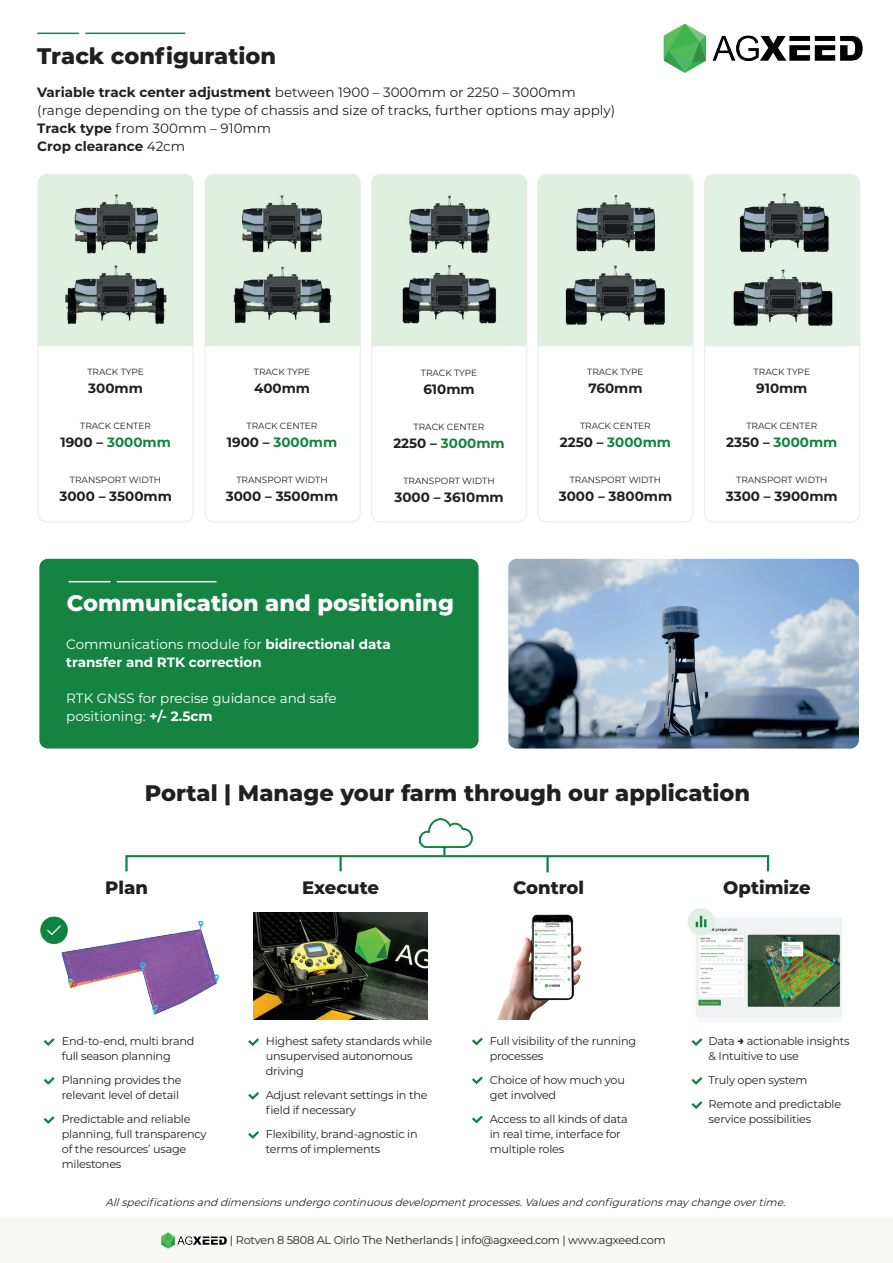
<style>
.page{position:relative;width:893px;height:1263px;background:#fff}
.page>*{position:absolute;margin:0;border:0;box-sizing:border-box;transform-origin:0 0}
.t1{font:800 22.5px "Montserrat";color:#231f20}
.t2{font:800 22.5px "Montserrat";color:#fff}
.t3{font:800 18px "Montserrat";color:#231f20}
.t4{font:13.5px/18px "Montserrat";color:#231f20}
.t5{font:700 13.5px "Montserrat";color:#231f20}
.t6{font:700 13.5px/18px "Montserrat";color:#fff}
.t7{font:700 13.5px "Montserrat";color:#148340}
.t8{font:13.5px/18px "Montserrat";color:#fff}
.t9{font:11.25px/15px "Montserrat";letter-spacing:-.02em;color:#231f20}
.t10{font:italic 10.5px "Montserrat";color:#231f20}
.t11{font:9px "Montserrat";color:#231f20}
.s1{font-weight:700}
.s2{color:#231f20}
.s3{font-weight:400}
.s4{font-weight:800}
</style>
<div class="page">
<img style="left:663px;top:23px;width:200px;height:50px">
<img style="left:38px;top:174px;width:154px;height:172px">
<div style="left:38px;top:174px;width:156px;height:348px;border:1px solid #e9eaeb;border-radius:9px"></div>
<div style="left:39px;top:559px;width:440px;height:189px;background:#158441;border-radius:9px"></div>
<img style="left:205px;top:174px;width:155px;height:172px">
<div style="left:205px;top:174px;width:155px;height:348px;border:1px solid #e9eaeb;border-radius:9px"></div>
<img style="left:373px;top:174px;width:154px;height:172px">
<div style="left:371px;top:174px;width:156px;height:348px;border:1px solid #e9eaeb;border-radius:9px"></div>
<img style="left:539px;top:174px;width:154px;height:172px">
<div style="left:537px;top:174px;width:156px;height:348px;border:1px solid #e9eaeb;border-radius:9px"></div>
<img style="left:706px;top:176px;width:152px;height:170px">
<div style="left:704px;top:174px;width:156px;height:348px;border:1px solid #e9eaeb;border-radius:9px"></div>
<img style="left:508px;top:559px;width:351px;height:189px">
<div style="left:0;top:1218px;width:893px;height:45px;background:#f8f8f7"></div>
<img style="left:40px;top:916px;width:179px;height:99px">
<img style="left:253px;top:913px;width:174px;height:106px">
<img style="left:498px;top:914px;width:84px;height:105px">
<img style="left:687px;top:909px;width:154px;height:108px">
<hr style="left:126px;top:855px;width:643px;height:2px;background:#0f8441">
<hr style="left:125px;top:855px;width:3px;height:16px;background:#0f8441">
<hr style="left:339px;top:855px;width:3px;height:16px;background:#0f8441">
<hr style="left:546px;top:856px;width:3px;height:16px;background:#0f8441">
<svg style="left:767px;top:857px;width:2px;height:14px"></svg>
<svg style="left:443px;top:848px;width:3px;height:7px"></svg>
<img style="left:419px;top:819px;width:53px;height:29px">
<hr style="left:85px;top:33px;width:100px;height:1px;background:#158441">
<hr style="left:37px;top:33px;width:42px;height:1px;background:#158441">
<hr style="left:117px;top:581px;width:99px;height:1px;background:#fff">
<hr style="left:69px;top:581px;width:41px;height:1px;background:#fff">
<img style="left:161px;top:1232px;width:66px;height:17px">
<svg style="left:44px;top:1116px;width:11px;height:8px"></svg>
<svg style="left:44px;top:1038px;width:11px;height:8px"></svg>
<svg style="left:44px;top:1077px;width:11px;height:8px"></svg>
<svg style="left:248px;top:1131px;width:11px;height:8px"></svg>
<svg style="left:248px;top:1038px;width:11px;height:8px"></svg>
<svg style="left:248px;top:1092px;width:11px;height:8px"></svg>
<svg style="left:472px;top:1115px;width:11px;height:8px"></svg>
<svg style="left:472px;top:1038px;width:11px;height:7px"></svg>
<svg style="left:472px;top:1076px;width:11px;height:8px"></svg>
<svg style="left:691px;top:1101px;width:11px;height:8px"></svg>
<svg style="left:691px;top:1038px;width:11px;height:8px"></svg>
<svg style="left:691px;top:1077px;width:11px;height:8px"></svg>
<h1 class="t1" style="left:37px;top:39px;width:240px">Track configuration</h1>
<p class="t4" style="left:37px;top:83px;width:579px"><span class="s1">Variable track center adjustment</span> between 1900 – 3000mm or 2250 – 3000mm (range depending on the type of chassis and size of tracks, further options may apply)<br><span class="s1">Track type</span> from 300mm – 910mm<br><span class="s1">Crop clearance</span> 42cm</p>
<p class="t11" style="left:87px;top:365px;width:58px">TRACK TYPE</p>
<p class="t5" style="left:88px;top:378px;width:56px">300mm</p>
<p class="t11" style="left:80px;top:419px;width:72px">TRACK CENTER</p>
<p class="t7" style="left:60px;top:432px;width:112px"><span class="s2">1900 –</span> 3000mm</p>
<p class="t11" style="left:70px;top:473px;width:93px">TRANSPORT WIDTH</p>
<p class="t5" style="left:59px;top:486px;width:114px">3000 – 3500mm</p>
<p class="t11" style="left:254px;top:365px;width:58px">TRACK TYPE</p>
<p class="t5" style="left:254px;top:378px;width:57px">400mm</p>
<p class="t11" style="left:247px;top:419px;width:72px">TRACK CENTER</p>
<p class="t7" style="left:227px;top:432px;width:112px"><span class="s2">1900 –</span> 3000mm</p>
<p class="t11" style="left:236px;top:473px;width:93px">TRANSPORT WIDTH</p>
<p class="t5" style="left:226px;top:486px;width:114px">3000 – 3500mm</p>
<p class="t11" style="left:421px;top:367px;width:58px">TRACK TYPE</p>
<p class="t5" style="left:423px;top:380px;width:53px">610mm</p>
<p class="t11" style="left:414px;top:421px;width:72px">TRACK CENTER</p>
<p class="t7" style="left:393px;top:434px;width:113px"><span class="s2">2250 –</span> 3000mm</p>
<p class="t11" style="left:403px;top:475px;width:93px">TRANSPORT WIDTH</p>
<p class="t5" style="left:394px;top:488px;width:111px">3000 – 3610mm</p>
<h1 class="t2" style="left:67px;top:587px;width:389px">Communication and positioning</h1>
<p class="t6" style="left:66px;top:634px;width:326px"><span class="s3">Communications module for</span> bidirectional data transfer and RTK correction</p>
<p class="t8" style="left:66px;top:689px;width:272px">RTK GNSS for precise guidance and safe positioning: <span class="s1">+/- 2.5cm</span></p>
<p class="t11" style="left:587px;top:365px;width:58px">TRACK TYPE</p>
<p class="t5" style="left:588px;top:378px;width:56px">760mm</p>
<p class="t11" style="left:580px;top:419px;width:72px">TRACK CENTER</p>
<p class="t7" style="left:560px;top:432px;width:113px"><span class="s2">2250 –</span> 3000mm</p>
<p class="t11" style="left:570px;top:473px;width:93px">TRANSPORT WIDTH</p>
<p class="t5" style="left:559px;top:486px;width:115px">3000 – 3800mm</p>
<p class="t11" style="left:754px;top:365px;width:58px">TRACK TYPE</p>
<p class="t5" style="left:756px;top:378px;width:53px">910mm</p>
<p class="t11" style="left:746px;top:419px;width:72px">TRACK CENTER</p>
<p class="t7" style="left:726px;top:432px;width:113px"><span class="s2">2350 –</span> 3000mm</p>
<p class="t11" style="left:736px;top:473px;width:93px">TRANSPORT WIDTH</p>
<p class="t5" style="left:726px;top:486px;width:113px">3300 – 3900mm</p>
<h1 class="t1" style="left:145px;top:776px;width:607px">Portal | Manage your farm through our application</h1>
<h2 class="t3" style="left:105px;top:875px;width:44px">Plan</h2>
<p class="t9" style="left:62px;top:1033px;width:134px">End-to-end, multi brand full season planning</p>
<p class="t9" style="left:62px;top:1072px;width:121px">Planning provides the relevant level of detail</p>
<p class="t9" style="left:62px;top:1111px;width:146px">Predictable and reliable planning, full transparency of the resources’ usage milestones</p>
<h2 class="t3" style="left:302px;top:875px;width:79px">Execute</h2>
<h2 class="t3" style="left:513px;top:875px;width:73px">Control</h2>
<h2 class="t3" style="left:723px;top:874px;width:89px">Optimize</h2>
<p class="t9" style="left:266px;top:1033px;width:168px">Highest safety standards while unsupervised autonomous driving</p>
<p class="t9" style="left:266px;top:1087px;width:163px">Adjust relevant settings in the field if necessary</p>
<p class="t9" style="left:266px;top:1126px;width:153px">Flexibility, brand-agnostic in terms of implements</p>
<p class="t9" style="left:490px;top:1033px;width:148px">Full visibility of the running processes</p>
<p class="t9" style="left:490px;top:1072px;width:137px">Choice of how much you get involved</p>
<p class="t9" style="left:490px;top:1111px;width:140px">Access to all kinds of data in real time, interface for multiple roles</p>
<p class="t9" style="left:708px;top:1033px;width:143px">Data <span class="s4">→</span> actionable insights &amp; Intuitive to use</p>
<p class="t9" style="left:708px;top:1067px;width:134px;line-height:24px">Truly open system<br>Remote and predictable</p>
<p class="t9" style="left:708px;top:1111px;width:104px">service possibilities</p>
<p class="t10" style="left:106px;top:1195px;width:685px">Allspecificationsand dimensionsundergocontinuousdevelopmentprocesses.Valuesand configurationsmay changeovertime.</p>
<p class="t9" style="left:230px;top:1232px;width:437px">| Rotven 8 5808 AL Oirlo The Netherlands | info@agxeed.com | www.agxeed.com</p>
</div>
